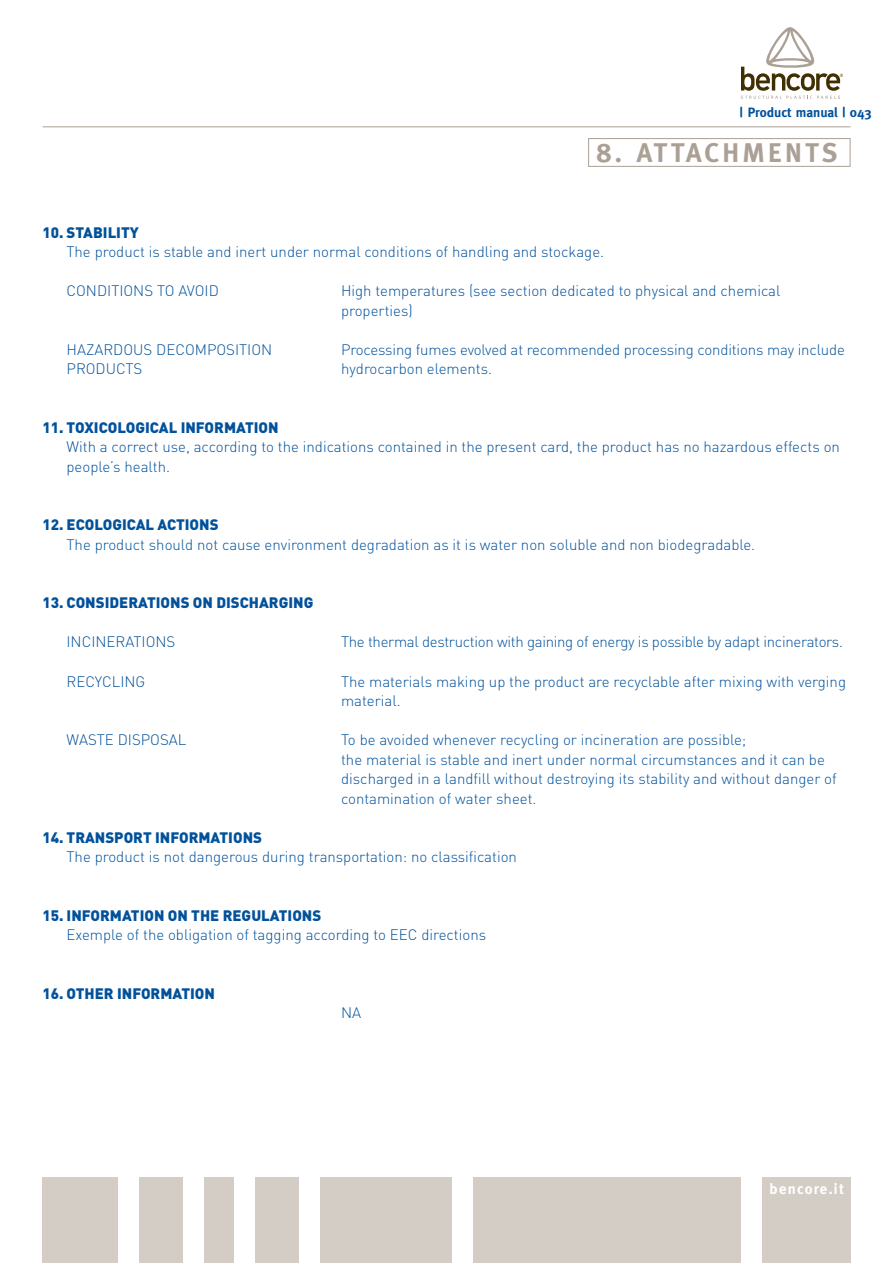
<style>
.page{position:relative;width:893px;height:1263px;background:#fff}
.page>*{position:absolute;margin:0;border:0;box-sizing:border-box;transform-origin:0 0}
.t1{font:700 27px "Meta";color:#aba095}
.t2{font:300 15px/19.5px "DIN";color:#01519b}
.t3{font:900 15px "DIN";color:#01519b}
.t4{font:300 15px "DIN";letter-spacing:-.02em;color:#01519b}
.t5{font:700 15px "Meta";letter-spacing:.085em;color:#fff}
.t6{font:700 13.5px "Meta";color:#01519b}
</style>
<div class="page">
<hr style="left:43px;top:126px;width:807px;height:1px;background:#aba095">
<svg style="left:741px;top:27px;width:102px;height:72px"></svg>
<div style="left:43px;top:1178px;width:75px;height:85px;background:#d4cdc5"></div>
<div style="left:139px;top:1178px;width:44px;height:85px;background:#d4cdc5"></div>
<div style="left:204px;top:1178px;width:30px;height:85px;background:#d4cdc5"></div>
<div style="left:255px;top:1178px;width:44px;height:85px;background:#d4cdc5"></div>
<div style="left:320px;top:1178px;width:132px;height:85px;background:#d4cdc5"></div>
<div style="left:473px;top:1178px;width:268px;height:85px;background:#d4cdc5"></div>
<div style="left:762px;top:1178px;width:88px;height:85px;background:#d4cdc5"></div>
<div style="left:588px;top:138px;width:262px;height:29px;border:1px solid #aba095"></div>
<p class="t6" style="left:740px;top:104px;width:133px">| Product manual | 043</p>
<h1 class="t1" style="left:597px;top:137px;width:75px">8. Attach</h1>
<h1 class="t1" style="left:743px;top:137px;width:43px">ments</h1>
<p class="t3" style="left:43px;top:222px;width:98px">10. STABILITY</p>
<p class="t2" style="left:67px;top:242px;width:539px">The product is stable and inert under normal conditions of handling and stockage.</p>
<p class="t2" style="left:67px;top:281px;width:19px">Conditionstoavoid</p>
<p class="t2" style="left:341px;top:281px;width:441px">High temperatures (see section dedicated to physical and chemical properties)</p>
<p class="t2" style="left:67px;top:340px;width:207px">HAZARDOUS DECOMPOSITION</p>
<p class="t2" style="left:341px;top:340px;width:505px">Processing fumes evolved at recommended processing conditions may include</p>
<p class="t2" style="left:67px;top:359px;width:77px">PRODUCTS</p>
<p class="t2" style="left:341px;top:359px;width:153px">hydrocarbon elements.</p>
<p class="t3" style="left:43px;top:417px;width:238px">11. TOXICOLOGICAL INFORMATION</p>
<p class="t2" style="left:67px;top:437px;width:775px">With a correct use, according to the indications contained in the present card, the product has no hazardous effects on people’s health.</p>
<p class="t3" style="left:43px;top:515px;width:103px">12. ECOLOGICALA</p>
<p class="t3" style="left:167px;top:515px;width:53px">CTIONS</p>
<p class="t2" style="left:67px;top:535px;width:690px">The product should not cause environment degradation as it is water non soluble and non biodegradable.</p>
<p class="t3" style="left:43px;top:593px;width:271px">13. CONSIDERATIONS ON DISCHARGING</p>
<p class="t2" style="left:67px;top:632px;width:110px">INCINERATIONS</p>
<p class="t4" style="left:341px;top:633px;width:503px">The thermal destruction with gaining of energy is possible by adapt incinerators.</p>
<p class="t2" style="left:67px;top:671px;width:80px">RECYCLING</p>
<p class="t2" style="left:341px;top:671px;width:506px">The materials making up the product are recyclable after mixing with verging material.</p>
<p class="t2" style="left:67px;top:730px;width:121px">WASTE DISPOSAL</p>
<p class="t2" style="left:341px;top:730px;width:497px">To be avoided whenever recycling or incineration are possible;<br>the material is stable and inert under normal circumstances and it can be discharged in a landfill without destroying its stability and without danger of contamination of water sheet.</p>
<p class="t3" style="left:43px;top:827px;width:221px">14. TRANSPORT INFORMATIONS</p>
<p class="t2" style="left:67px;top:847px;width:452px">The product is not dangerous during transportation: no classification</p>
<p class="t3" style="left:43px;top:905px;width:280px">15. INFORMATION ON THE REGULATIONS</p>
<p class="t2" style="left:67px;top:925px;width:421px">Exemple of the obligation of tagging according to EEC directions</p>
<p class="t3" style="left:43px;top:983px;width:174px">16. OTHER INFORMATION</p>
<p class="t2" style="left:341px;top:1003px;width:22px">NA</p>
<p class="t5" style="left:769px;top:1180px;width:76px">bencore.it</p>
</div>
